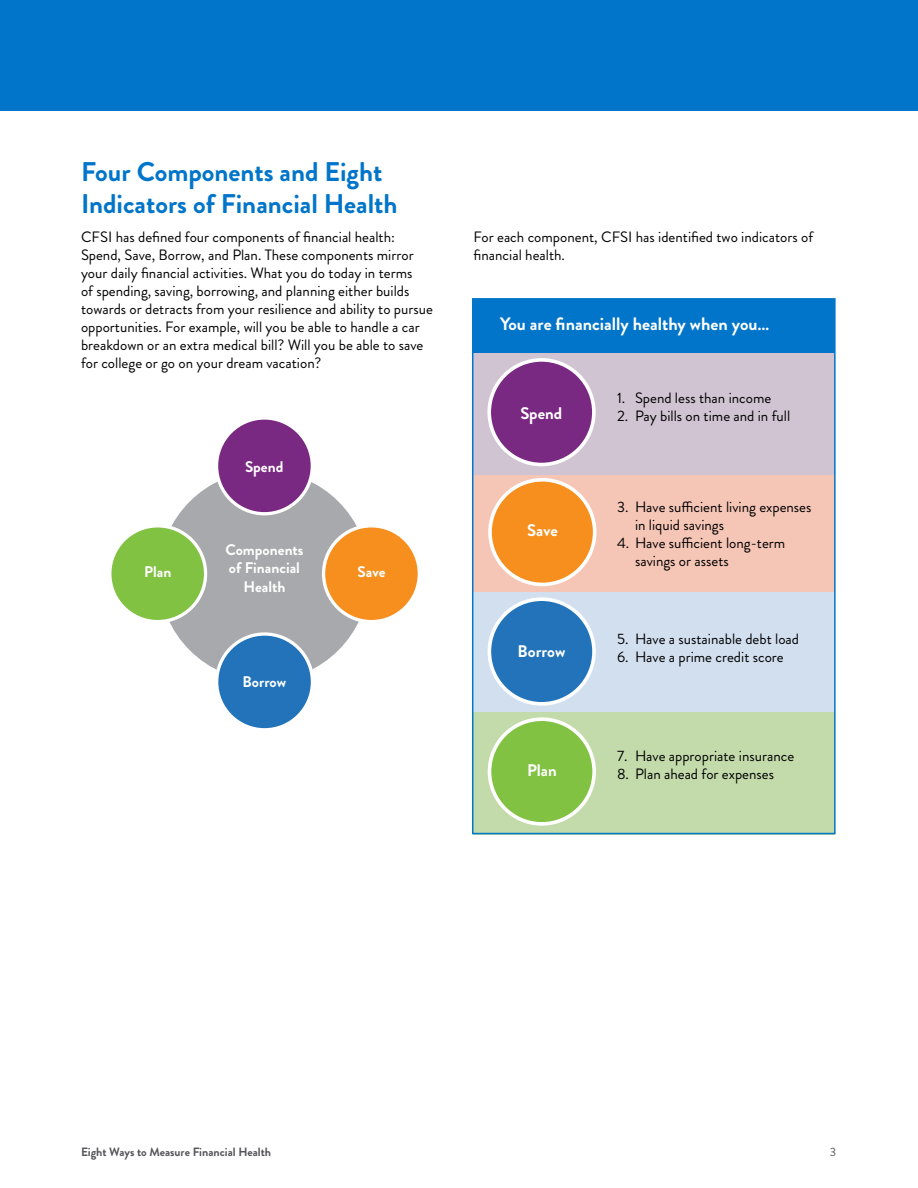
<style>
.page{position:relative;width:918px;height:1188px;background:#fff}
.page>*{position:absolute;margin:0;border:0;box-sizing:border-box;transform-origin:0 0}
.t1{font:700 27px/32.4px "Brandon Grotesque";color:#0075c9}
.t2{font:700 18px "Brandon Grotesque";color:#fff}
.t3{font:700 16.8px "Brandon Grotesque";color:#fff}
.t4{font:700 15.45px/18.5px "Brandon Grotesque";color:#fff;text-align:center}
.t5{font:15px/18px "Brandon Grotesque";color:#000}
.t6{font:700 12px "Brandon Grotesque";color:#56565a}
.t7{font:12px "Brandon Grotesque";color:#56565a}
</style>
<div class="page">
<div style="left:0;top:0;width:918px;height:110px;background:#0075c9"></div>
<div style="left:157px;top:469px;width:214px;height:214px;background:#a7a9ac;border-radius:50%"></div>
<div style="left:217px;top:634px;width:95px;height:96px;background:#2273ba;border-radius:50%"></div>
<div style="left:215px;top:632px;width:99px;height:99px;border:3px solid #fff;border-radius:50%"></div>
<div style="left:217px;top:418px;width:95px;height:96px;background:#7a2982;border-radius:50%"></div>
<div style="left:215px;top:416px;width:99px;height:99px;border:3px solid #fff;border-radius:50%"></div>
<div style="left:110px;top:526px;width:96px;height:96px;background:#82c243;border-radius:50%"></div>
<div style="left:108px;top:524px;width:99px;height:99px;border:3px solid #fff;border-radius:50%"></div>
<div style="left:324px;top:526px;width:95px;height:96px;background:#f78f1f;border-radius:50%"></div>
<div style="left:322px;top:524px;width:99px;height:99px;border:3px solid #fff;border-radius:50%"></div>
<div style="left:473px;top:708px;width:362px;height:126px;background:#c3dbab"></div>
<div style="left:473px;top:592px;width:362px;height:120px;background:#d2dfef"></div>
<div style="left:473px;top:473px;width:362px;height:119px;background:#f5c5b6"></div>
<div style="left:473px;top:352px;width:362px;height:122px;background:#d0c3d2"></div>
<div style="left:473px;top:299px;width:362px;height:54px;background:#0075c9"></div>
<div style="left:472px;top:298px;width:364px;height:536px;border:2px solid #0075c9"></div>
<div style="left:489px;top:599px;width:105px;height:105px;background:#2273ba;border-radius:50%"></div>
<div style="left:488px;top:597px;width:108px;height:109px;border:4px solid #fff;border-radius:50%"></div>
<div style="left:489px;top:360px;width:105px;height:105px;background:#7a2982;border-radius:50%"></div>
<div style="left:487px;top:358px;width:109px;height:108px;border:4px solid #fff;border-radius:50%"></div>
<div style="left:490px;top:719px;width:104px;height:105px;background:#82c243;border-radius:50%"></div>
<div style="left:488px;top:717px;width:108px;height:109px;border:4px solid #fff;border-radius:50%"></div>
<div style="left:490px;top:480px;width:105px;height:104px;background:#f78f1f;border-radius:50%"></div>
<div style="left:488px;top:478px;width:108px;height:108px;border:4px solid #fff;border-radius:50%"></div>
<h1 class="t1" style="left:81px;top:156px;width:318px">Four Components and Eight<br>Indicators of Financial Health</h1>
<p class="t5" style="left:81px;top:228px;width:353px">CFSI has defined four components of financial health:<br>Spend, Save, Borrow, and Plan. These components mirror your daily financial activities. What you do today in terms<br>of spending, saving, borrowing, and planning either builds towards or detracts from your resilience and ability to pursue opportunities. For example, will you be able to handle a car breakdown or an extra medical bill? Will you be able to save for college or go on your dream vacation?</p>
<p class="t5" style="left:474px;top:228px;width:341px">For each component, CFSI has identified two indicators of financial health.</p>
<p class="t2" style="left:500px;top:311px;width:271px">You are financially healthy when you…</p>
<p class="t4" style="left:245px;top:458px;width:40px">Spend</p>
<p class="t4" style="left:225px;top:540px;width:80px">Components of Financial<br>Health</p>
<p class="t4" style="left:144px;top:563px;width:29px">Plan</p>
<p class="t4" style="left:358px;top:563px;width:30px">Save</p>
<p class="t4" style="left:242px;top:672px;width:45px">Borrow</p>
<p class="t3" style="left:520px;top:401px;width:43px">Spend</p>
<p class="t3" style="left:527px;top:519px;width:32px">Save</p>
<p class="t3" style="left:517px;top:639px;width:49px">Borrow</p>
<p class="t3" style="left:527px;top:758px;width:31px">Plan</p>
<p class="t5" style="left:617px;top:389px;width:156px">1. Spend less than income</p>
<p class="t5" style="left:617px;top:407px;width:175px">2. Pay bills on time and in full</p>
<p class="t5" style="left:635px;top:498px;width:178px;text-indent:-18px">3. Have sufficient living expenses in liquid savings</p>
<p class="t5" style="left:635px;top:534px;width:152px;text-indent:-18px">4. Have sufficient long-term savings or assets</p>
<p class="t5" style="left:617px;top:631px;width:184px">5. Have a sustainable debt load</p>
<p class="t5" style="left:617px;top:649px;width:168px">6. Have a prime credit score</p>
<p class="t5" style="left:617px;top:747px;width:179px">7. Have appropriate insurance</p>
<p class="t5" style="left:617px;top:765px;width:159px">8. Plan ahead for expenses</p>
<p class="t6" style="left:81px;top:1143px;width:192px">Eight Ways to Measure Financial Health</p>
<p class="t7" style="left:830px;top:1144px;width:8px">3</p>
</div>
